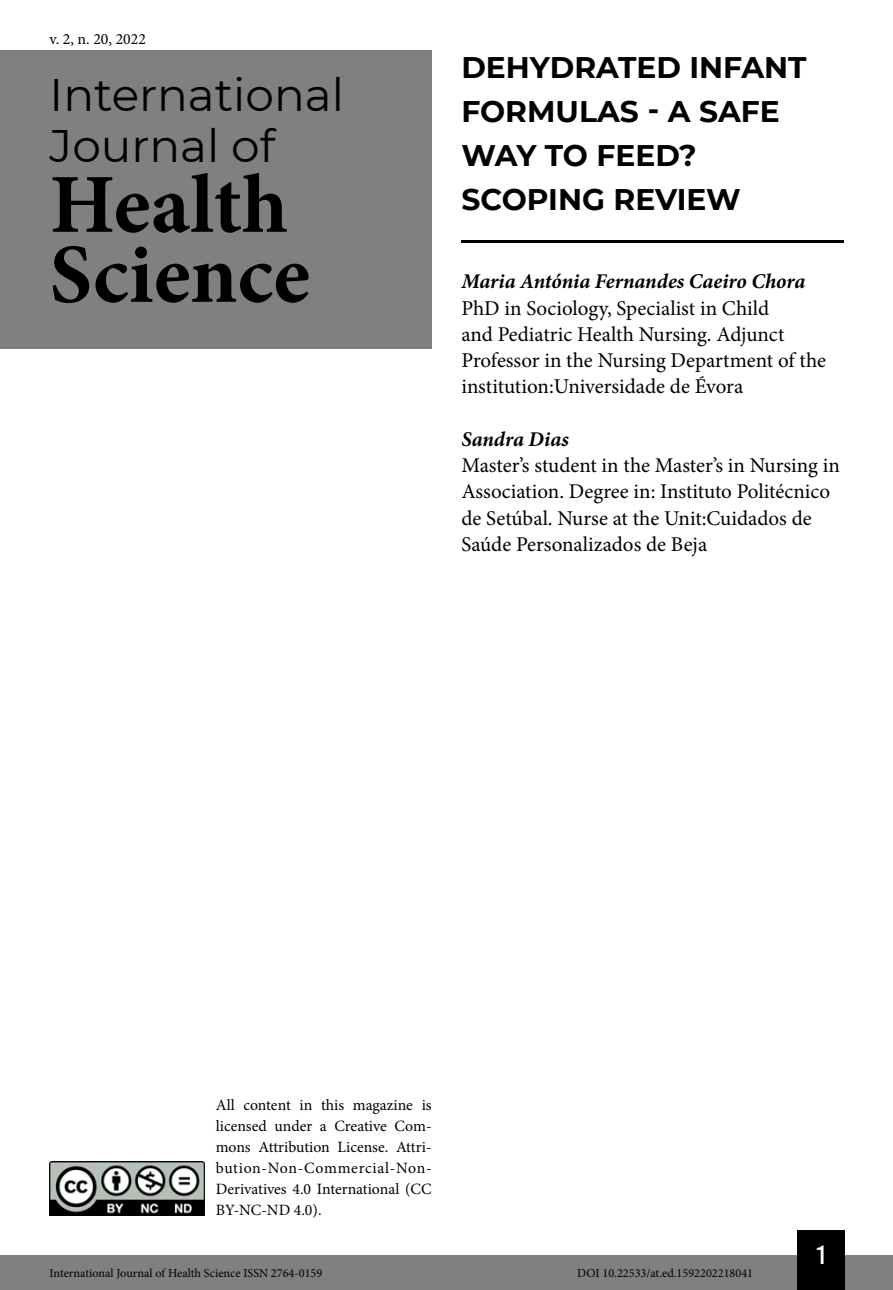
<style>
.page{position:relative;width:893px;height:1290px;background:#fff}
.page>*{position:absolute;margin:0;border:0;box-sizing:border-box;transform-origin:0 0}
.t1{font:700 84px/70px "Minion Pro";color:#000}
.t2{font:45.5px/50.8px "Montserrat";color:#000}
.Título_Artigo{font:700 29.75px/43.8px "Montserrat";color:#000}
.t3{font:26.25px "Bebas Kai";color:#fff}
.Infos_autor{font:21px/26.2px "Minion Pro";color:#000}
.Autor{font:italic 700 21px "Minion Pro";letter-spacing:-.005em;color:#000}
.t4{font:15.75px/21px "Minion Pro";color:#000;text-align:justify}
.t5{font:12.25px "Minion Pro";color:#000}
</style>
<div class="page">
<div style="left:0;top:1255px;width:893px;height:35px;background:#808080"></div>
<div style="left:797px;top:1230px;width:48px;height:60px;background:#000"></div>
<img style="left:50px;top:1161px;width:154px;height:54px">
<div style="left:0;top:50px;width:432px;height:298px;background:#808080"></div>
<hr style="left:461px;top:241px;width:382px;height:2px;background:#000">
<p class="t4" style="left:50px;top:28px;width:98px">v. 2, n. 20, 2022</p>
<h2 class="t2" style="left:50px;top:68px;width:296px">International<br>Journal of</h2>
<h1 class="t1" style="left:50px;top:169px;width:262px">Health<br>Science</h1>
<p class="Título_Artigo" style="left:461px;top:44px;width:347px">DEHYDRATED INFANT<br>FORMULAS - A SAFE<br>WAY TO FEED?<br>SCOPING REVIEW</p>
<p class="Autor" style="left:461px;top:267px;width:346px">Maria Antónia Fernandes Caeiro Chora</p>
<p class="Infos_autor" style="left:461px;top:295px;width:366px">PhD in Sociology, Specialist in Child<br>and Pediatric Health Nursing. Adjunct Professor in the Nursing Department of the institution:Universidade de Évora</p>
<p class="Autor" style="left:461px;top:424px;width:109px">Sandra Dias</p>
<p class="Infos_autor" style="left:461px;top:452px;width:380px">Master’s student in the Master’s in Nursing in Association. Degree in: Instituto Politécnico de Setúbal. Nurse at the Unit:Cuidados de Saúde Personalizados de Beja</p>
<p class="t4" style="left:216px;top:1095px;width:217px">All content in this magazine is licensed under a Creative Com&shy;mons Attribution License. Attri&shy;bution-Non-Commercial-Non-Derivatives 4.0 International (CC BY-NC-ND 4.0).</p>
<p class="t3" style="left:817px;top:1241px;width:10px">1</p>
<p class="t5" style="left:50px;top:1265px;width:274px">International Journal of Health Science ISSN 2764-0159</p>
<p class="t5" style="left:577px;top:1265px;width:177px">DOI 10.22533/at.ed.1592202218041</p>
</div>
